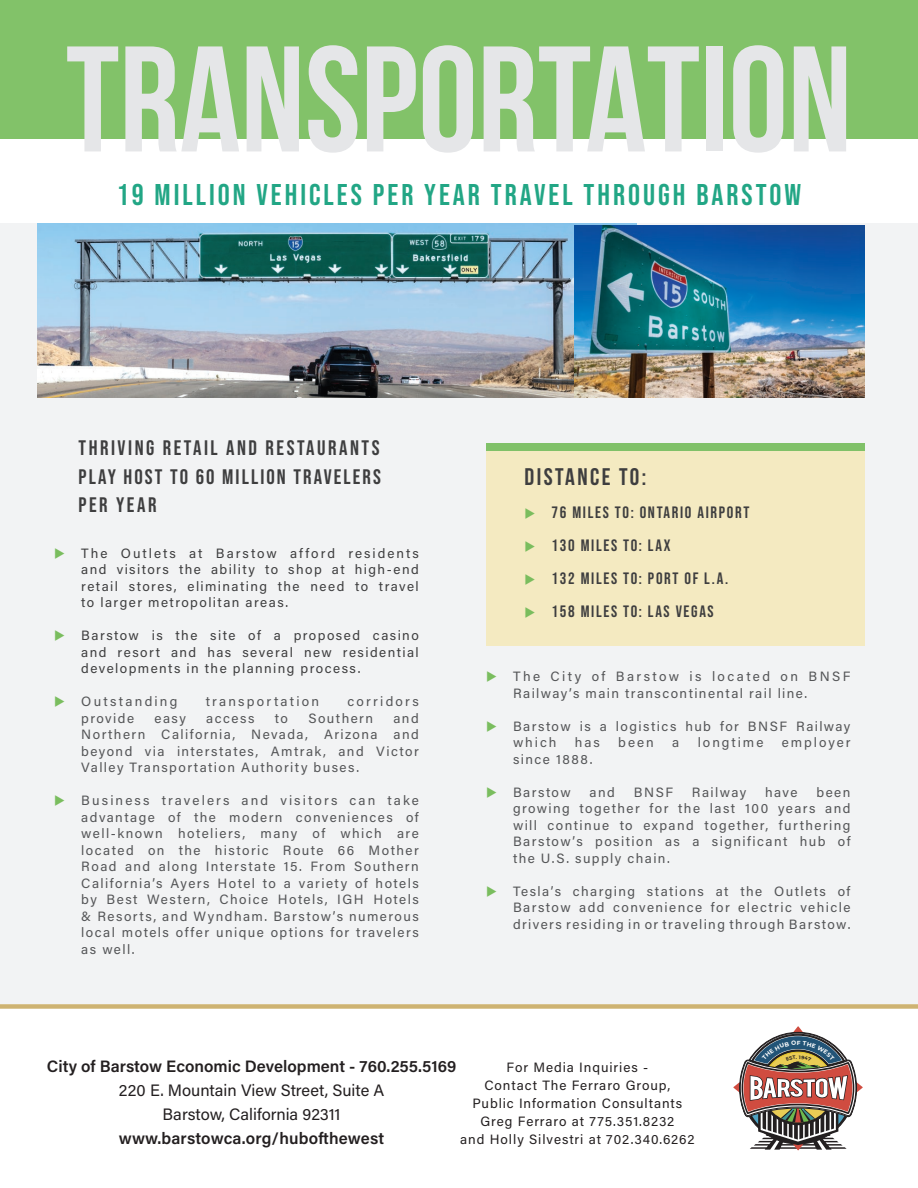
<style>
.page{position:relative;width:918px;height:1188px;background:#fff}
.page>*{position:absolute;margin:0;border:0;box-sizing:border-box;transform-origin:0 0}
.t1{font:700 150px "Bebas Neue";color:#e5e6e8}
.Body_Copy{font:30px "Bebas Neue";letter-spacing:.1em;color:#22a685}
.Body_Copy-2{font:700 24px "Bebas Neue";letter-spacing:.1em;color:#3e3e3f}
.Body_Copy-3{font:21px/28.5px "Bebas Neue";letter-spacing:.1em;color:#3e3e3f;text-align:justify}
.Body_Copy-4{font:600 16.5px/24px "Acumin Pro";color:#231f20;text-align:center}
.Body_Copy-5{font:16.5px "Bebas Neue";letter-spacing:.1em;color:#3e3e3f}
.Body_Copy-6{font:13.5px/16.5px "Acumin Pro";letter-spacing:.11em;color:#545557;text-align:justify}
.Body_Copy-7{font:13.5px/16.5px "Acumin Pro";letter-spacing:.105em;color:#3e3e3f;text-align:justify}
.t2{font:13.5px/18px "Acumin Pro";letter-spacing:.07em;color:#231f20;text-align:center}
.Body_Copy-8{font:13.5px "Acumin Pro";letter-spacing:.165em;color:#545557}
.Body_Copy-9{font:13.5px "Acumin Pro";letter-spacing:.17em;color:#545557}
.Body_Copy-10{font:13.5px "Acumin Pro";letter-spacing:.145em;color:#545557}
.Body_Copy-11{font:13.5px "Acumin Pro";letter-spacing:.15em;color:#545557}
.s1{color:#7abd5e}
.s2{font-weight:400}
</style>
<div class="page">
<div style="left:0;top:0;width:918px;height:139px;background:#82c269"></div>
<div style="left:0;top:224px;width:918px;height:780px;background:#f2f3f4"></div>
<img style="left:38px;top:224px;width:598px;height:173px">
<div style="left:486px;top:451px;width:379px;height:195px;background:#f4eac1"></div>
<div style="left:486px;top:443px;width:379px;height:8px;background:#80c168"></div>
<img style="left:574px;top:225px;width:291px;height:172px">
<div style="left:0;top:1004px;width:918px;height:5px;background:#ceb372"></div>
<svg style="left:733px;top:1026px;width:130px;height:124px"></svg>
<p class="t1" style="left:66px;top:17px;width:787px">TRANSPORTATION</p>
<p class="Body_Copy" style="left:117px;top:178px;width:686px">19 MILLION VEHICLES PER YEAR TRAVEL THROUGH BARSTOW</p>
<p class="Body_Copy-3" style="left:79px;top:434px;width:304px">THRIVING RETAIL AND RESTAURANTS PLAY HOST TO 6O MILLION TRAVELERS PER YEAR</p>
<p class="Body_Copy-7" style="left:81px;top:544px;width:339px;text-indent:-27px"><span class="s1">◆</span> The Outlets at Barstow afford residents and visitors the ability to shop at high-end retail stores, eliminating the need to travel to larger metropolitan areas.</p>
<p class="Body_Copy-7" style="left:81px;top:627px;width:339px;text-indent:-27px"><span class="s1">◆</span> Barstow is the site of a proposed casino and resort and has several new residential developments in the planning process.</p>
<p class="Body_Copy-9" style="left:54px;top:692px;width:125px"><span class="s1">◆</span> Outstanding</p>
<p class="Body_Copy-8" style="left:206px;top:692px;width:115px">transportation</p>
<p class="Body_Copy-8" style="left:347px;top:692px;width:73px">corridors</p>
<p class="Body_Copy-6" style="left:81px;top:709px;width:54px">provide</p>
<p class="Body_Copy-6" style="left:155px;top:709px;width:33px">easy</p>
<p class="Body_Copy-6" style="left:206px;top:709px;width:50px">access</p>
<p class="Body_Copy-6" style="left:275px;top:709px;width:15px">to</p>
<p class="Body_Copy-6" style="left:308px;top:709px;width:66px">Southern</p>
<p class="Body_Copy-6" style="left:81px;top:709px;width:339px;text-indent:312px">and Northern California, Nevada, Arizona and beyond via interstates, Amtrak, and Victor Valley Transportation Authority buses.</p>
<p class="Body_Copy-6" style="left:81px;top:792px;width:339px;text-indent:-27px"><span class="s1">◆</span> Business travelers and visitors can take advantage of the modern conveniences of well-known hoteliers, many of which are located on the historic Route 66 Mother Road and along Interstate 15. From Southern California’s Ayers Hotel to a variety of hotels by Best Western, Choice Hotels, IGH Hotels &amp; Resorts, and Wyndham. Barstow’s numerous local motels offer unique options for travelers as well.</p>
<p class="Body_Copy-2" style="left:525px;top:464px;width:123px">DISTANCE TO:</p>
<p class="Body_Copy-5" style="left:525px;top:503px;width:226px"><span class="s1">◆</span> 76 MILES TO: ONTARIO AIRPORT</p>
<p class="Body_Copy-5" style="left:525px;top:536px;width:147px"><span class="s1">◆</span> 130 MILES TO: LAX</p>
<p class="Body_Copy-5" style="left:525px;top:569px;width:205px"><span class="s1">◆</span> 132 MILES TO: PORT OF L.A.</p>
<p class="Body_Copy-5" style="left:525px;top:602px;width:191px"><span class="s1">◆</span> 158 MILES TO: LAS VEGAS</p>
<p class="Body_Copy-6" style="left:513px;top:668px;width:339px;text-indent:-27px"><span class="s1">◆</span> The City of Barstow is located on BNSF<br>Railway’s main transcontinental rail line.</p>
<p class="Body_Copy-6" style="left:513px;top:717px;width:339px;text-indent:-27px"><span class="s1">◆</span> Barstow is a logistics hub for BNSF Railway which</p>
<p class="Body_Copy-6" style="left:575px;top:734px;width:27px">has</p>
<p class="Body_Copy-6" style="left:618px;top:734px;width:37px">been</p>
<p class="Body_Copy-6" style="left:672px;top:734px;width:9px">a</p>
<p class="Body_Copy-10" style="left:698px;top:733px;width:67px">longtime</p>
<p class="Body_Copy-11" style="left:782px;top:733px;width:70px">employer</p>
<p class="Body_Copy-6" style="left:513px;top:750px;width:81px">since 1888.</p>
<p class="Body_Copy-6" style="left:486px;top:783px;width:86px"><span class="s1">◆</span> Barstow</p>
<p class="Body_Copy-6" style="left:590px;top:783px;width:27px">and</p>
<p class="Body_Copy-6" style="left:634px;top:783px;width:41px">BNSF</p>
<p class="Body_Copy-6" style="left:692px;top:783px;width:56px">Railway</p>
<p class="Body_Copy-6" style="left:765px;top:783px;width:34px">have</p>
<p class="Body_Copy-6" style="left:513px;top:783px;width:339px;text-indent:303px">been growing together for the last 100 years and will continue to expand together, furthering Barstow’s position as a significant hub of the U.S. supply chain.</p>
<p class="Body_Copy-6" style="left:513px;top:882px;width:339px;text-indent:-27px"><span class="s1">◆</span> Tesla’s charging stations at the Outlets of Barstow add convenience for electric vehicle drivers residing in or traveling through Barstow.</p>
<p class="Body_Copy-4" style="left:47px;top:1054px;width:411px">City of Barstow Economic Development - 760.255.5169<br><span class="s2">220 E. Mountain View Street, Suite A<br>Barstow, California 92311 </span>www.barstowca.org/hubofthewest</p>
<p class="t2" style="left:460px;top:1058px;width:236px">For Media Inquiries -<br>Contact The Ferraro Group,<br>Public Information Consultants<br>Greg Ferraro at 775.351.8232<br>and Holly Silvestri at 702.340.6262</p>
</div>
